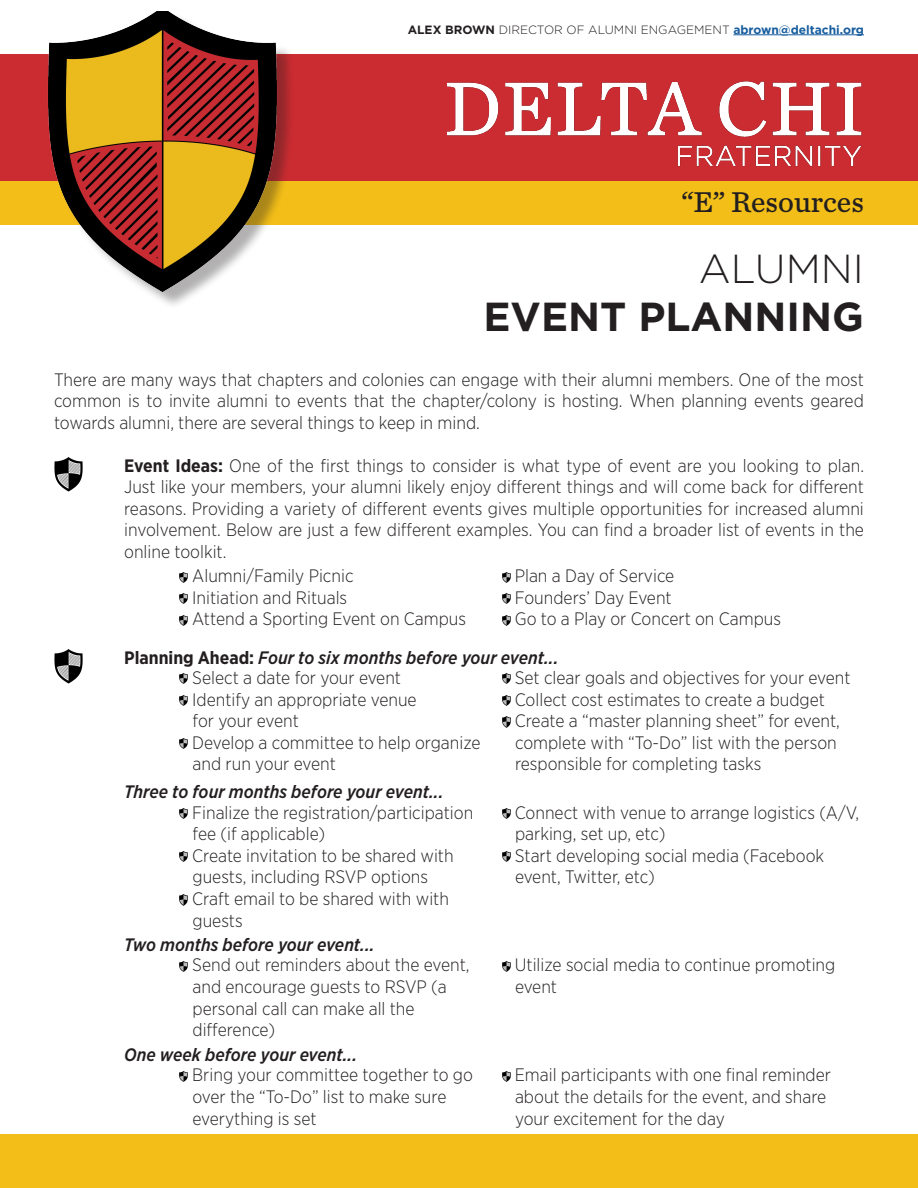
<style>
.page{position:relative;width:918px;height:1188px;background:#fff}
.page>*{position:absolute;margin:0;border:0;box-sizing:border-box;transform-origin:0 0}
.t1{font:700 40.5px "Gotham";color:#231f20}
.t2{font:300 40.5px "Gotham";color:#231f20}
.t3{font:30px "Chronicle Text G4";color:#231f20}
.t4{font:300 18px/21.6px "Gotham Narrow";color:#231f20}
.t5{font:italic 500 18px/38.1px "Gotham Narrow";color:#231f20}
.t6{font:300 12px "Gotham";color:#231f20}
.s1{font-weight:700}
.s2{font-weight:700;color:#175d9e}
.s3{font-weight:300;font-style:normal}
.s4{font-weight:700;font-style:normal}
</style>
<div class="page">
<div style="left:0;top:54px;width:918px;height:128px;background:#cb2c31"></div>
<img style="left:447px;top:81px;width:415px;height:86px">
<div style="left:0;top:182px;width:918px;height:43px;background:#f3be18"></div>
<img style="left:55px;top:457px;width:27px;height:34px">
<img style="left:55px;top:649px;width:27px;height:34px">
<div style="left:51px;top:13px;width:244px;height:297px;background:#231f20;opacity:.35"></div>
<img style="left:40px;top:11px;width:245px;height:292px">
<div style="left:0;top:1135px;width:918px;height:53px;background:#f3be18"></div>
<hr style="left:733px;top:34px;width:131px;height:1px;background:#175d9e">
<svg style="left:180px;top:572px;width:8px;height:10px"></svg>
<svg style="left:502px;top:572px;width:8px;height:10px"></svg>
<svg style="left:180px;top:594px;width:8px;height:10px"></svg>
<svg style="left:502px;top:594px;width:8px;height:10px"></svg>
<svg style="left:180px;top:615px;width:8px;height:10px"></svg>
<svg style="left:502px;top:615px;width:8px;height:10px"></svg>
<svg style="left:180px;top:674px;width:8px;height:10px"></svg>
<svg style="left:180px;top:695px;width:8px;height:11px"></svg>
<svg style="left:180px;top:739px;width:8px;height:10px"></svg>
<svg style="left:502px;top:674px;width:8px;height:10px"></svg>
<svg style="left:502px;top:695px;width:8px;height:11px"></svg>
<svg style="left:502px;top:717px;width:8px;height:10px"></svg>
<svg style="left:180px;top:809px;width:8px;height:10px"></svg>
<svg style="left:180px;top:852px;width:8px;height:10px"></svg>
<svg style="left:180px;top:895px;width:8px;height:10px"></svg>
<svg style="left:502px;top:809px;width:8px;height:10px"></svg>
<svg style="left:502px;top:852px;width:8px;height:10px"></svg>
<svg style="left:180px;top:961px;width:8px;height:10px"></svg>
<svg style="left:502px;top:961px;width:8px;height:10px"></svg>
<svg style="left:180px;top:1071px;width:8px;height:10px"></svg>
<svg style="left:502px;top:1071px;width:8px;height:10px"></svg>
<p class="t6" style="left:408px;top:22px;width:458px"><span class="s1">ALEX BROWN</span> DIRECTOR OF ALUMNI ENGAGEMENT <span class="s2">abrown@deltachi.org</span></p>
<h2 class="t3" style="left:681px;top:179px;width:184px">“E” Resources</h2>
<h1 class="t2" style="left:699px;top:243px;width:167px">ALUMNI</h1>
<h1 class="t1" style="left:484px;top:290px;width:382px">EVENT PLANNING</h1>
<p class="t4" style="left:54px;top:368px;width:811px;text-align:justify">There are many ways that chapters and colonies can engage with their alumni members. One of the most common is to invite alumni to events that the chapter/colony is hosting. When planning events geared towards alumni, there are several things to keep in mind.</p>
<p class="t4" style="left:124px;top:454px;width:741px;text-align:justify"><span class="s1">Event Ideas:</span> One of the first things to consider is what type of event are you looking to plan.<br>Just like your members, your alumni likely enjoy different things and will come back for different reasons. Providing a variety of different events gives multiple opportunities for increased alumni involvement. Below are just a few different examples. You can find a broader list of events in the online toolkit.</p>
<p class="t4" style="left:192px;top:565px;width:163px">Alumni/Family Picnic</p>
<p class="t4" style="left:515px;top:565px;width:161px">Plan a Day of Service</p>
<p class="t4" style="left:192px;top:586px;width:157px">Initiation and Rituals</p>
<p class="t4" style="left:515px;top:586px;width:159px">Founders’ Day Event</p>
<p class="t4" style="left:192px;top:608px;width:275px">Attend a Sporting Event on Campus</p>
<p class="t5" style="left:124px;top:600px;width:658px;text-indent:391px"><span class="s3">Go to a Play or Concert on Campus<br></span><span class="s4">Planning Ahead:</span> Four to six months before your event...</p>
<p class="t4" style="left:192px;top:666px;width:290px">Select a date for your event<br>Identify an appropriate venue<br>for your event<br>Develop a committee to help organize and run your event</p>
<p class="t4" style="left:515px;top:666px;width:337px">Set clear goals and objectives for your event Collect cost estimates to create a budget Create a “master planning sheet” for event, complete with “To-Do” list with the person responsible for completing tasks</p>
<p class="t5" style="left:124px;top:773px;width:321px">Three to four months before your event...</p>
<p class="t4" style="left:192px;top:801px;width:283px">Finalize the registration/participation fee (if applicable)<br>Create invitation to be shared with guests, including RSVP options<br>Craft email to be shared with with guests</p>
<p class="t4" style="left:515px;top:801px;width:346px">Connect with venue to arrange logistics (A/V, parking, set up, etc)<br>Start developing social media (Facebook event, Twitter, etc)</p>
<p class="t5" style="left:124px;top:925px;width:252px">Two months before your event...</p>
<p class="t4" style="left:192px;top:954px;width:279px">Send out reminders about the event, and encourage guests to RSVP (a personal call can make all the difference)</p>
<p class="t4" style="left:515px;top:954px;width:322px">Utilize social media to continue promoting event</p>
<p class="t5" style="left:124px;top:1036px;width:235px">One week before your event...</p>
<p class="t4" style="left:192px;top:1064px;width:282px">Bring your committee together to go over the “To-Do” list to make sure everything is set</p>
<p class="t4" style="left:515px;top:1064px;width:318px">Email participants with one final reminder about the details for the event, and share your excitement for the day</p>
</div>
